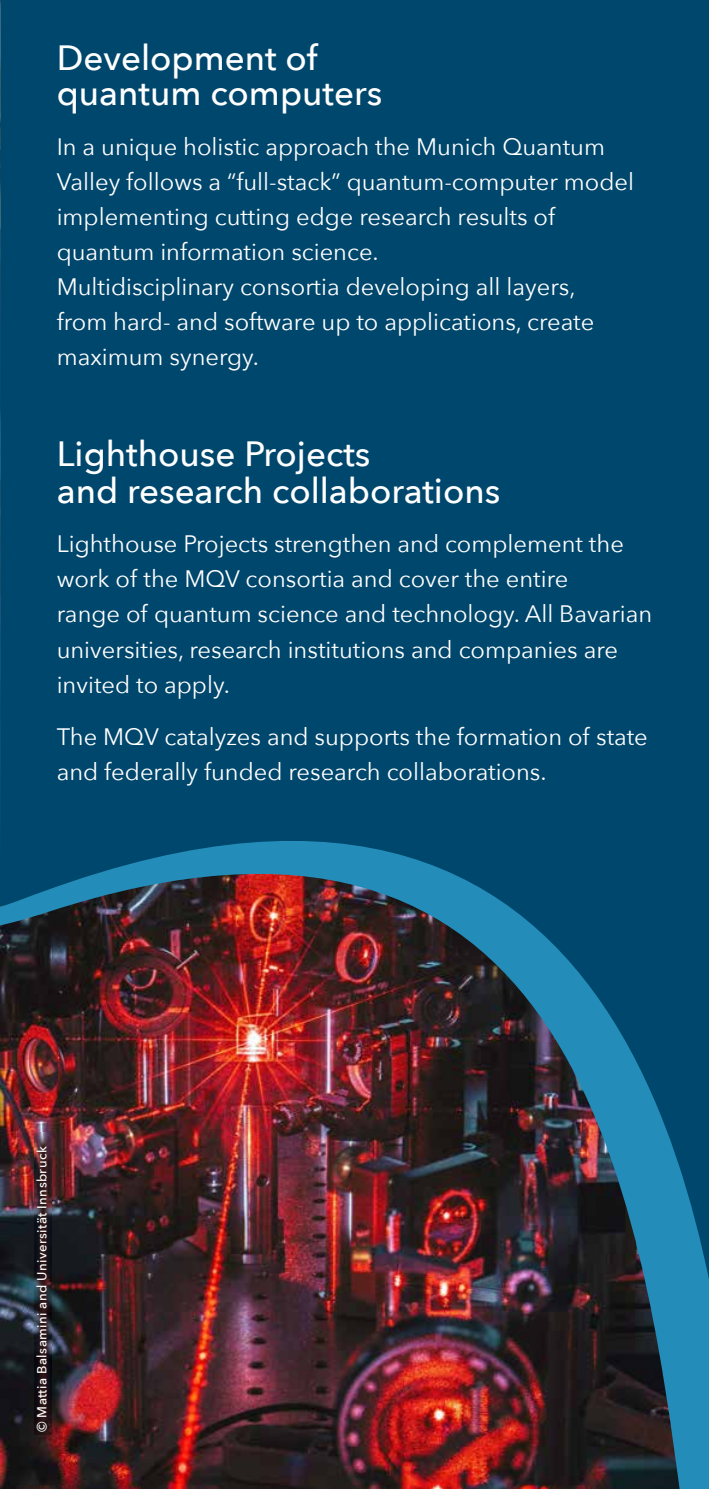
<style>
.page{position:relative;width:709px;height:1489px;background:#fff}
.page>*{position:absolute;margin:0;border:0;box-sizing:border-box;transform-origin:0 0}
.t1{font:500 35px/35px "Avenir Next";color:#fff}
.t2{font:23.75px/35px "Avenir Next";color:#fff}
.t3{font:500 13px "Avenir Next";letter-spacing:.03em;color:#fff}
</style>
<div class="page">
<img style="left:0;top:0;width:709px;height:1488px">
<h1 class="t1" style="left:57px;top:40px;width:327px">Development of quantum computers</h1>
<p class="t2" style="left:57px;top:128px;width:579px">In a unique holistic approach the Munich Quantum Valley follows a “full-stack” quantum-computer model implementing cutting edge research results of quantum information science.<br>Multidisciplinary consortia developing all layers,<br>from hard- and software up to applications, create maximum synergy.</p>
<h1 class="t1" style="left:57px;top:433px;width:445px;line-height:37.5px">Lighthouse Projects<br>and research collaborations</h1>
<p class="t2" style="left:57px;top:525px;width:597px">Lighthouse Projects strengthen and complement the work of the MQV consortia and cover the entire<br>range of quantum science and technology. All Bavarian universities, research institutions and companies are invited to apply.</p>
<p class="t2" style="left:57px;top:718px;width:592px">The MQV catalyzes and supports the formation of state and federally funded research collaborations.</p>
<p class="t3" style="left:31px;top:1431px;width:287px;rotate:-90deg">© Mattia Balsamini and Universität Innsbruck</p>
</div>
